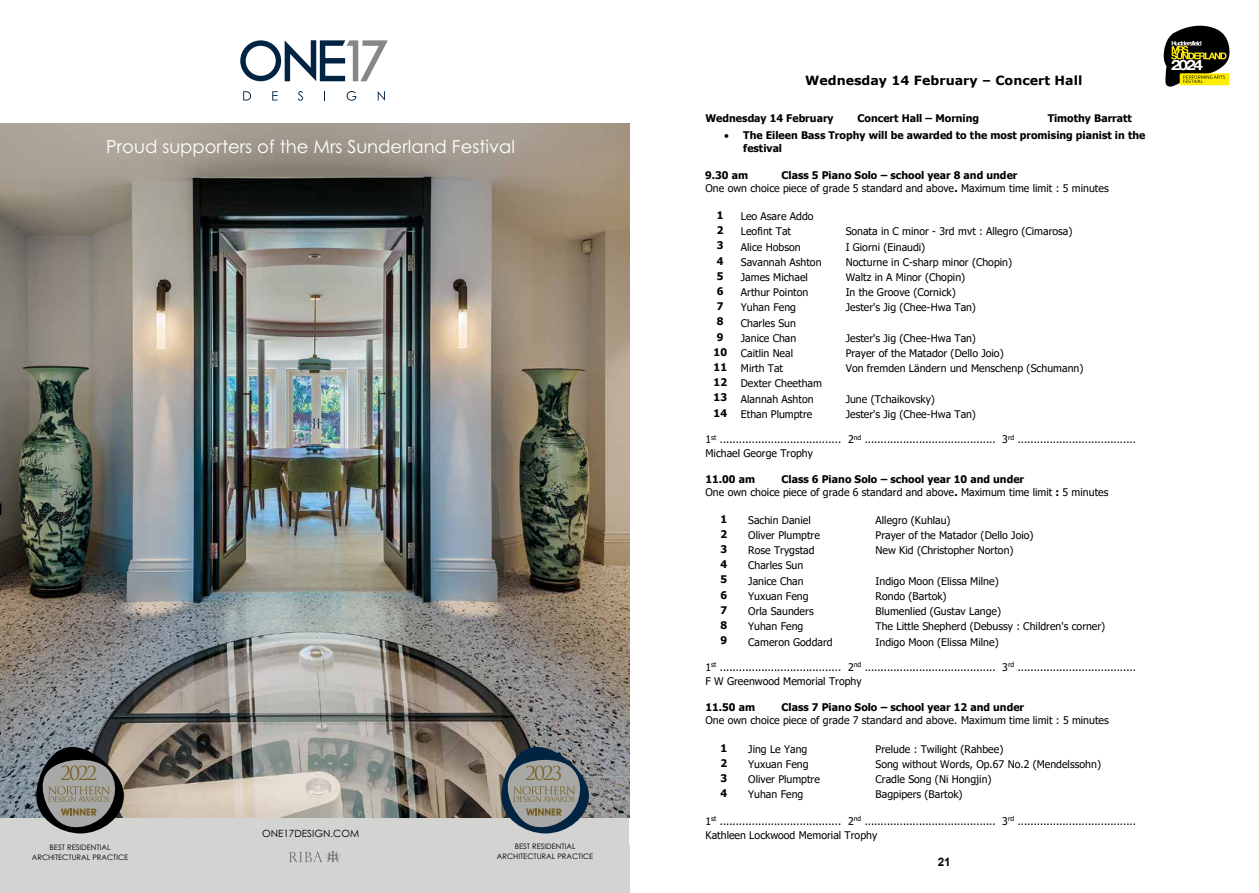
<style>
.page{position:relative;width:1259px;height:893px;background:#fff}
.page>*{position:absolute;margin:0;border:0;box-sizing:border-box;transform-origin:0 0}
.t1{font:18.75px "Trajan Pro 3";letter-spacing:-.12em;color:#776327}
.t2{font:18px "Century Gothic Pro";color:#fff}
.t3{font:700 14.25px "Helvetica Neue";color:#fff;scale:1.21 1}
.t4{font:700 12.6px "Verdana";color:#000}
.t5{font:700 11.7px "Arial";color:#000}
.t6{font:10.5px/13.4px "Tahoma";color:#000}
.t7{font:700 10.5px/13.4px "Tahoma";color:#000}
.t8{font:9.9px "Century Gothic Pro";color:#000}
.t9{font:7.5px/10.1px "Century Gothic Pro";color:#000;text-align:center}
.s1{font-weight:700}
</style>
<div class="page">
<div style="left:0;top:817px;width:629px;height:76px;background:#d3d3d2"></div>
<img style="left:0;top:123px;width:629px;height:694px">
<svg style="left:240px;top:40px;width:148px;height:41px"></svg>
<svg style="left:243px;top:91px;width:8px;height:9px"></svg>
<svg style="left:272px;top:91px;width:5px;height:9px"></svg>
<svg style="left:298px;top:91px;width:5px;height:10px"></svg>
<svg style="left:346px;top:91px;width:10px;height:10px"></svg>
<svg style="left:378px;top:91px;width:7px;height:9px"></svg>
<svg style="left:289px;top:851px;width:51px;height:11px"></svg>
<svg style="left:36px;top:747px;width:88px;height:86px;background:#797874"></svg>
<svg style="left:501px;top:747px;width:88px;height:86px;background:#7a8184"></svg>
<svg style="left:1163px;top:25px;width:67px;height:62px"></svg>
<h2 class="t2" style="left:106px;top:135px;width:410px">Proud supporters of the Mrs Sunderland Festival</h2>
<h1 class="t1" style="left:60px;top:761px;width:39px">2022</h1>
<h1 class="t1" style="left:525px;top:761px;width:38px">2023</h1>
<p class="t4" style="left:805px;top:72px;width:279px">Wednesday 14 February – Concert Hall</p>
<p class="t7" style="left:705px;top:112px;width:130px">Wednesday 14 February</p>
<p class="t7" style="left:857px;top:112px;width:123px">Concert Hall – Morning</p>
<p class="t7" style="left:1047px;top:112px;width:86px">Timothy Barratt</p>
<p class="t7" style="left:743px;top:129px;width:404px;text-indent:-19px">• The Eileen Bass Trophy will be awarded to the most promising pianist in the festival</p>
<p class="t7" style="left:705px;top:169px;width:44px">9.30 am</p>
<p class="t6" style="left:705px;top:169px;width:405px;text-indent:76px"><span class="s1">Class 5 Piano Solo – school year 8 and under<br></span>One own choice piece of grade 5 standard and above<span class="s1">.</span> Maximum time limit : 5 minutes</p>
<p class="t7" style="left:717px;top:209px;width:8px">1</p>
<p class="t6" style="left:741px;top:210px;width:74px">Leo Asare Addo</p>
<p class="t7" style="left:717px;top:224px;width:8px">2</p>
<p class="t6" style="left:741px;top:225px;width:52px">Leofint Tat</p>
<p class="t6" style="left:845px;top:225px;width:228px">Sonata in C minor - 3rd mvt : Allegro (Cimarosa)</p>
<p class="t7" style="left:717px;top:239px;width:8px">3</p>
<p class="t6" style="left:741px;top:241px;width:61px">Alice Hobson</p>
<p class="t6" style="left:845px;top:241px;width:81px">I Giorni (Einaudi)</p>
<p class="t7" style="left:717px;top:255px;width:8px">4</p>
<p class="t6" style="left:741px;top:256px;width:82px">Savannah Ashton</p>
<p class="t6" style="left:845px;top:256px;width:168px">Nocturne in C-sharp minor (Chopin)</p>
<p class="t7" style="left:717px;top:270px;width:8px">5</p>
<p class="t6" style="left:741px;top:271px;width:69px">James Michael</p>
<p class="t6" style="left:845px;top:271px;width:121px">Waltz in A Minor (Chopin)</p>
<p class="t7" style="left:717px;top:285px;width:8px">6</p>
<p class="t6" style="left:741px;top:286px;width:69px">Arthur Pointon</p>
<p class="t6" style="left:845px;top:286px;width:111px">In the Groove (Cornick)</p>
<p class="t7" style="left:717px;top:300px;width:8px">7</p>
<p class="t6" style="left:741px;top:301px;width:57px">Yuhan Feng</p>
<p class="t6" style="left:845px;top:301px;width:132px">Jester's Jig (Chee-Hwa Tan)</p>
<p class="t7" style="left:717px;top:315px;width:8px">8</p>
<p class="t6" style="left:741px;top:317px;width:57px">Charles Sun</p>
<p class="t7" style="left:717px;top:331px;width:8px">9</p>
<p class="t6" style="left:741px;top:332px;width:57px">Janice Chan</p>
<p class="t6" style="left:845px;top:332px;width:132px">Jester's Jig (Chee-Hwa Tan)</p>
<p class="t7" style="left:713px;top:346px;width:15px">10</p>
<p class="t6" style="left:741px;top:347px;width:54px">Caitlin Neal</p>
<p class="t6" style="left:845px;top:347px;width:159px">Prayer of the Matador (Dello Joio)</p>
<p class="t7" style="left:713px;top:361px;width:15px">11</p>
<p class="t6" style="left:741px;top:362px;width:44px">Mirth Tat</p>
<p class="t6" style="left:845px;top:362px;width:239px">Von fremden Ländern und Menschenp (Schumann)</p>
<p class="t7" style="left:713px;top:376px;width:15px">12</p>
<p class="t6" style="left:741px;top:377px;width:83px">Dexter Cheetham</p>
<p class="t7" style="left:713px;top:391px;width:15px">13</p>
<p class="t6" style="left:741px;top:393px;width:74px">Alannah Ashton</p>
<p class="t6" style="left:845px;top:393px;width:91px">June (Tchaikovsky)</p>
<p class="t7" style="left:713px;top:407px;width:15px">14</p>
<p class="t6" style="left:741px;top:408px;width:73px">Ethan Plumptre</p>
<p class="t6" style="left:845px;top:408px;width:132px">Jester's Jig (Chee-Hwa Tan)</p>
<p class="t6" style="left:705px;top:433px;width:432px">1<sup>st</sup> ...................................... 2<sup>nd</sup> ......................................... 3<sup>rd</sup> .....................................<br>Michael George Trophy</p>
<p class="t7" style="left:705px;top:473px;width:51px">11.00 am</p>
<p class="t6" style="left:705px;top:474px;width:404px;line-height:12.6px;text-indent:76px"><span class="s1">Class 6 Piano Solo – school year 10 and under<br></span>One own choice piece of grade 6 standard and above<span class="s1">.</span> Maximum time limit <span class="s1">:</span> 5 minutes</p>
<p class="t7" style="left:720px;top:512px;width:8px">1</p>
<p class="t6" style="left:748px;top:514px;width:64px">Sachin Daniel</p>
<p class="t6" style="left:875px;top:514px;width:77px">Allegro (Kuhlau)</p>
<p class="t7" style="left:720px;top:528px;width:8px">2</p>
<p class="t6" style="left:748px;top:529px;width:73px">Oliver Plumptre</p>
<p class="t6" style="left:875px;top:529px;width:159px">Prayer of the Matador (Dello Joio)</p>
<p class="t7" style="left:720px;top:543px;width:8px">3</p>
<p class="t6" style="left:748px;top:544px;width:68px">Rose Trygstad</p>
<p class="t6" style="left:875px;top:544px;width:139px">New Kid (Christopher Norton)</p>
<p class="t7" style="left:720px;top:558px;width:8px">4</p>
<p class="t6" style="left:748px;top:560px;width:57px">Charles Sun</p>
<p class="t7" style="left:720px;top:573px;width:8px">5</p>
<p class="t6" style="left:748px;top:575px;width:57px">Janice Chan</p>
<p class="t6" style="left:875px;top:575px;width:125px">Indigo Moon (Elissa Milne)</p>
<p class="t7" style="left:720px;top:588px;width:8px">6</p>
<p class="t6" style="left:748px;top:590px;width:62px">Yuxuan Feng</p>
<p class="t6" style="left:875px;top:590px;width:72px">Rondo (Bartok)</p>
<p class="t7" style="left:720px;top:604px;width:8px">7</p>
<p class="t6" style="left:748px;top:605px;width:67px">Orla Saunders</p>
<p class="t6" style="left:875px;top:605px;width:127px">Blumenlied (Gustav Lange)</p>
<p class="t7" style="left:720px;top:619px;width:8px">8</p>
<p class="t6" style="left:748px;top:620px;width:57px">Yuhan Feng</p>
<p class="t6" style="left:875px;top:620px;width:231px">The Little Shepherd (Debussy : Children's corner)</p>
<p class="t7" style="left:720px;top:634px;width:8px">9</p>
<p class="t6" style="left:748px;top:636px;width:86px">Cameron Goddard</p>
<p class="t6" style="left:875px;top:636px;width:125px">Indigo Moon (Elissa Milne)</p>
<p class="t6" style="left:705px;top:661px;width:432px">1<sup>st</sup> ...................................... 2<sup>nd</sup> ......................................... 3<sup>rd</sup> .....................................<br>F W Greenwood Memorial Trophy</p>
<p class="t7" style="left:705px;top:701px;width:51px">11.50 am</p>
<p class="t7" style="left:781px;top:701px;width:244px">Class 7 Piano Solo – school year 12 and under</p>
<p class="t6" style="left:705px;top:714px;width:405px">One own choice piece of grade 7 standard and above. Maximum time limit : 5 minutes</p>
<p class="t7" style="left:720px;top:741px;width:8px">1</p>
<p class="t6" style="left:748px;top:743px;width:61px">Jing Le Yang</p>
<p class="t6" style="left:875px;top:743px;width:129px">Prelude : Twilight (Rahbee)</p>
<p class="t7" style="left:720px;top:757px;width:8px">2</p>
<p class="t6" style="left:748px;top:758px;width:62px">Yuxuan Feng</p>
<p class="t6" style="left:875px;top:758px;width:227px">Song without Words, Op.67 No.2 (Mendelssohn)</p>
<p class="t7" style="left:720px;top:772px;width:8px">3</p>
<p class="t6" style="left:748px;top:773px;width:73px">Oliver Plumptre</p>
<p class="t6" style="left:875px;top:773px;width:117px">Cradle Song (Ni Hongjin)</p>
<p class="t7" style="left:720px;top:787px;width:8px">4</p>
<p class="t6" style="left:748px;top:788px;width:57px">Yuhan Feng</p>
<p class="t6" style="left:875px;top:788px;width:89px">Bagpipers (Bartok)</p>
<p class="t6" style="left:705px;top:815px;width:432px">1<sup>st</sup> ...................................... 2<sup>nd</sup> ......................................... 3<sup>rd</sup> .....................................</p>
<p class="t8" style="left:262px;top:827px;width:99px">ONE17DESIGN.COM</p>
<p class="t6" style="left:705px;top:829px;width:173px">Kathleen Lockwood Memorial Trophy</p>
<p class="t9" style="left:32px;top:842px;width:98px">BEST RESIDENTIAL<br>ARCHITECTURAL PRACTICE</p>
<p class="t9" style="left:497px;top:841px;width:98px">BEST RESIDENTIAL<br>ARCHITECTURAL PRACTICE</p>
<p class="t5" style="left:937px;top:854px;width:14px">21</p>
<h3 class="t3" style="left:1171px;top:54px;width:28px">2024</h3>
</div>
